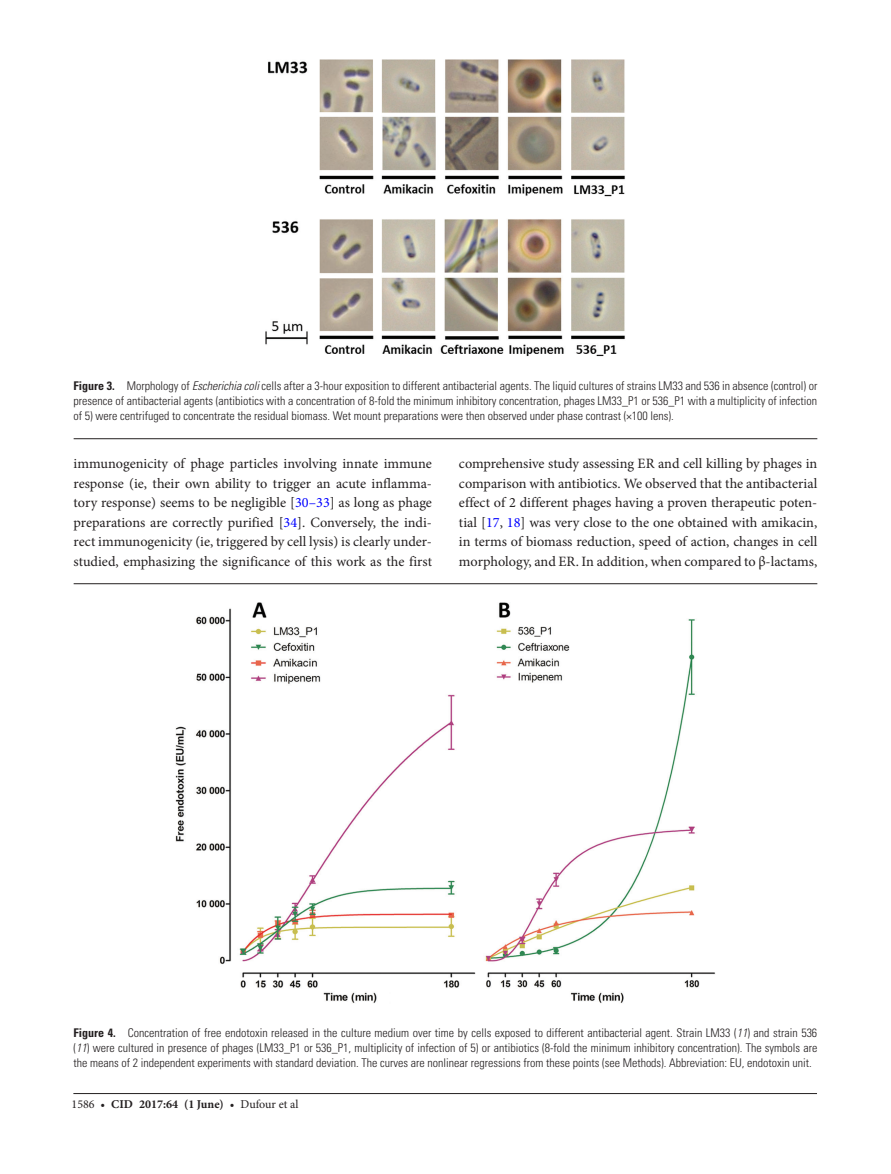
<style>
.page{position:relative;width:891px;height:1174px;background:#fff}
.page>*{position:absolute;margin:0;border:0;box-sizing:border-box;transform-origin:0 0}
.t1{font:14.25px/19.5px "Minion Pro";color:#231f20;text-align:justify}
.t2{font:300 condensed 12px/15px "Univers LT Std";color:#231f20;text-align:justify}
.t3{font:700 12px "Minion Pro";color:#231f20}
.s1{font-weight:700}
.s2{font-style:italic}
.s3{color:#00f}
.s4{font-weight:400}
</style>
<div class="page">
<hr style="left:73px;top:1093px;width:744px;height:1px;background:#231f20">
<hr style="left:74px;top:438px;width:743px;height:1px;background:#231f20">
<img style="left:266px;top:59px;width:359px;height:298px">
<hr style="left:74px;top:583px;width:743px;height:1px;background:#231f20">
<img style="left:175px;top:602px;width:541px;height:401px">
<p class="t2" style="left:74px;top:379px;width:745px"><span class="s1">Figure 3.</span> Morphology of <span class="s2">Escherichia coli</span> cells after a 3-hour exposition to different antibacterial agents. The liquid cultures of strains LM33 and 536 in absence (control) or presence of antibacterial agents (antibiotics with a concentration of 8-fold the minimum inhibitory concentration, phages LM33_P1 or 536_P1 with a multiplicity of infection of 5) were centrifuged to concentrate the residual biomass. Wet mount preparations were then observed under phase contrast (×100 lens).</p>
<p class="t1" style="left:74px;top:454px;width:360px">immunogenicity of phage particles involving innate immune response (ie, their own ability to trigger an acute inflamma&shy;tory response) seems to be negligible [<span class="s3">30–33</span>] as long as phage preparations are correctly purified [<span class="s3">34</span>]. Conversely, the indi&shy;rect immunogenicity (ie, triggered by cell lysis) is clearly under&shy;studied, emphasizing the significance of this work as the first</p>
<p class="t1" style="left:459px;top:454px;width:360px">comprehensive study assessing ER and cell killing by phages in comparison with antibiotics. We observed that the antibacterial effect of 2 different phages having a proven therapeutic poten&shy;tial [<span class="s3">17</span>, <span class="s3">18</span>] was very close to the one obtained with amikacin, in terms of biomass reduction, speed of action, changes in cell morphology, and ER. In addition, when compared to β-lactams,</p>
<p class="t2" style="left:74px;top:1026px;width:745px"><span class="s1">Figure 4.</span> Concentration of free endotoxin released in the culture medium over time by cells exposed to different antibacterial agent. Strain LM33 (<span class="s2">11</span>) and strain 536 (<span class="s2">11</span>) were cultured in presence of phages (LM33_P1 or 536_P1, multiplicity of infection of 5) or antibiotics (8-fold the minimum inhibitory concentration). The symbols are the means of 2 independent experiments with standard deviation. The curves are nonlinear regressions from these points (see Methods). Abbreviation: EU, endotoxin unit.</p>
<p class="t3" style="left:72px;top:1095px;width:228px"><span class="s4">1586 •</span> CID 2017:64 (1 June) <span class="s4">• Dufour et al</span></p>
</div>
